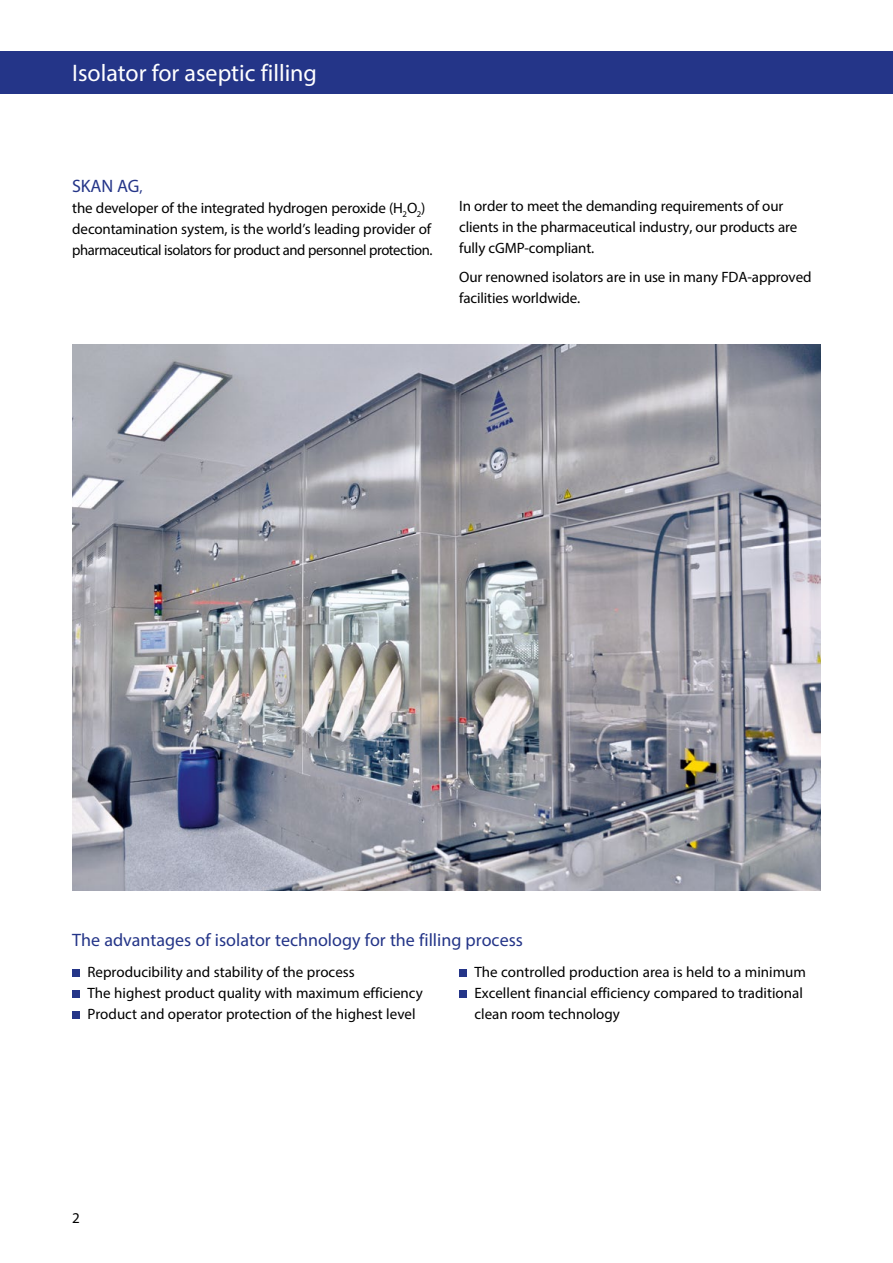
<style>
.page{position:relative;width:893px;height:1263px;background:#fff}
.page>*{position:absolute;margin:0;border:0;box-sizing:border-box;transform-origin:0 0}
.t1{font:24px "Myriad Pro";color:#fff}
.t2{font:18px "Myriad Pro";color:#243588}
.t3{font:15px/21px "Myriad Pro";letter-spacing:-.01em;color:#000}
.s1{font-size:15px}
</style>
<div class="page">
<div style="left:72px;top:969px;width:8px;height:8px;background:#243588"></div>
<div style="left:72px;top:990px;width:8px;height:8px;background:#243588"></div>
<div style="left:72px;top:1011px;width:8px;height:8px;background:#243588"></div>
<div style="left:459px;top:969px;width:8px;height:8px;background:#243588"></div>
<div style="left:459px;top:990px;width:8px;height:8px;background:#243588"></div>
<img style="left:72px;top:345px;width:749px;height:546px">
<div style="left:0;top:51px;width:893px;height:43px;background:#243588"></div>
<h1 class="t1" style="left:72px;top:58px;width:246px">Isolator for aseptic filling</h1>
<p class="t2" style="left:72px;top:175px;width:72px">SKAN AG<span class="s1">,</span></p>
<p class="t3" style="left:72px;top:197px;width:362px">the developer of the integrated hydrogen peroxide (H<sub>2</sub>O<sub>2</sub>) decontamination system, is the world’s leading provider of pharmaceutical isolators for product and personnel protection.</p>
<p class="t3" style="left:459px;top:195px;width:340px">In order to meet the demanding requirements of our clients in the pharmaceutical industry, our products are fully cGMP-compliant.</p>
<p class="t3" style="left:459px;top:267px;width:354px">Our renowned isolators are in use in many FDA-approved facilities worldwide.</p>
<p class="t2" style="left:72px;top:929px;width:452px">The advantages of isolator technology for the filling process</p>
<p class="t3" style="left:87px;top:961px;width:337px">Reproducibility and stability of the process<br>The highest product quality with maximum efficiency<br>Product and operator protection of the highest level</p>
<p class="t3" style="left:474px;top:961px;width:333px">The controlled production area is held to a minimum<br>Excellent financial efficiency compared to traditional clean room technology</p>
<p class="t3" style="left:72px;top:1207px;width:9px">2</p>
</div>
